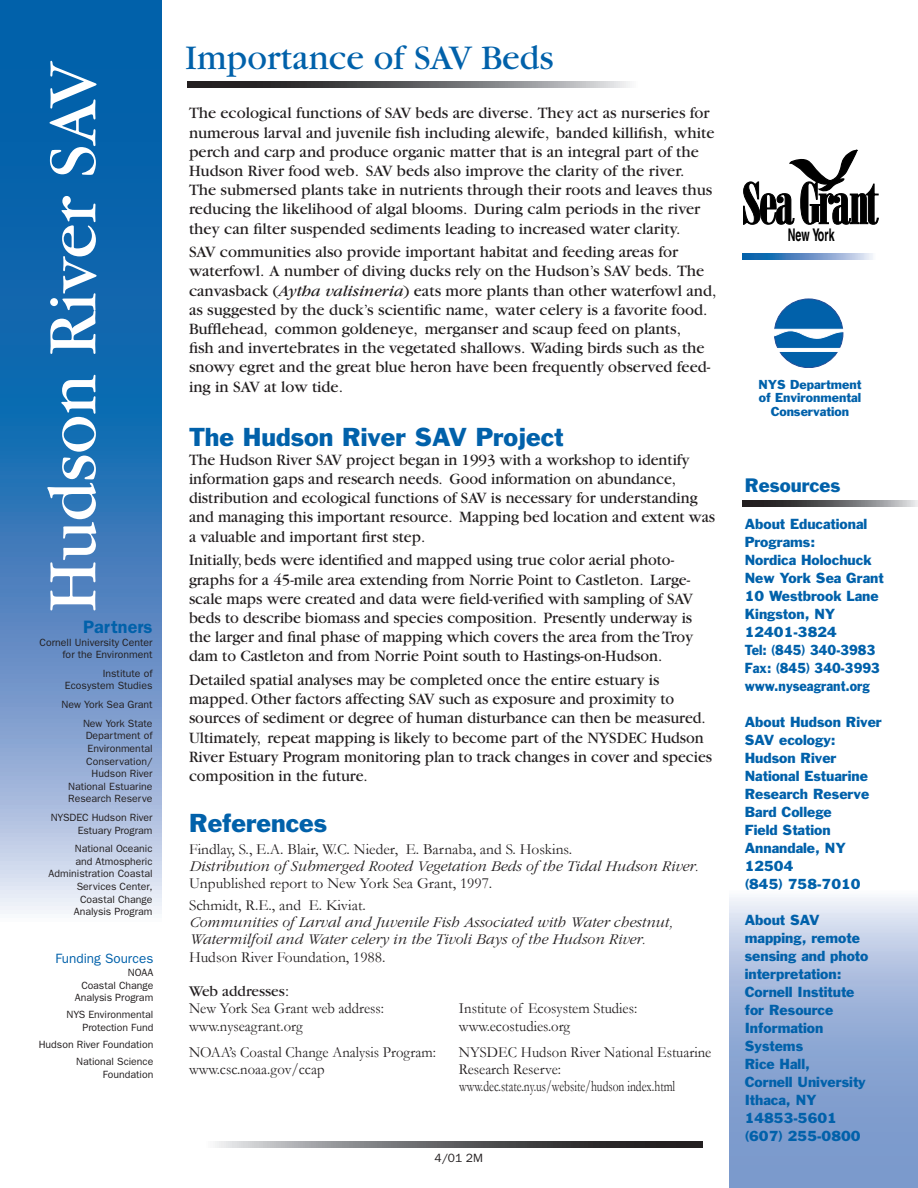
<style>
.page{position:relative;width:918px;height:1188px;background:#fff}
.page>*{position:absolute;margin:0;border:0;box-sizing:border-box;transform-origin:0 0}
.t1{font:72px "Garamond";color:#fff}
.t2{font:36px "Garamond";color:#0161aa}
.Subhead_1{font:24px "Franklin Gothic";color:#0161aa}
.Body_text{font:24px "Franklin Gothic";color:#0161aa}
.Subhead_2{font:18px "Franklin Gothic";color:#0161aa}
.Subhead_2-2{font:600 18px "Franklin Gothic";color:#0161aa}
.t3{font:700 condensed 17.4px "Helvetica";color:#000;scale:.75 1}
.Body_text-2{font:16.5px/19.2px "Garamond";color:#231f20}
.Body_text-3{font:15.45px "Garamond";color:#231f20;scale:.95 1}
.Body_text-4{font:15.45px/17.2px "Garamond";color:#231f20}
.Body_text-5{font:italic 300 15.45px/17.2px "Garamond";color:#231f20}
.Body_text-6{font:15.45px "Garamond";color:#231f20;scale:.75 1}
.Body_text-7{font:15.45px "Garamond";color:#231f20}
.Subhead_2-3{font:13.5px/18px "Franklin Gothic";color:#0161aa}
.Subhead_2-4{font:13.5px "Franklin Gothic";color:#0161aa;scale:.9 1}
.Small_text{font:13.5px "Franklin Gothic";color:#0161aa}
.t4{font:12px/13.5px "Franklin Gothic";color:#0161aa;text-align:center}
.t5{font:12px "Franklin Gothic";color:#231f20}
.Small_text-2{font:10.5px/12.6px "Franklin Gothic";color:#231f20;text-align:right}
.s1{font-style:italic}
.s2{font-weight:300;font-style:italic}
.s3{font-weight:400;font-style:normal}
</style>
<div class="page">
<svg style="left:0;top:0;width:162px;height:914px;background:#4182bd"></svg>
<svg style="left:729px;top:897px;width:189px;height:291px;background:#9bb2d8"></svg>
<svg style="left:743px;top:149px;width:136px;height:76px"></svg>
<svg style="left:742px;top:501px;width:176px;height:6px"></svg>
<svg style="left:215px;top:1142px;width:487px;height:6px;background:#68686a"></svg>
<svg style="left:742px;top:254px;width:131px;height:6px"></svg>
<svg style="left:187px;top:81px;width:443px;height:6px;background:#686769"></svg>
<div style="left:774px;top:299px;width:69px;height:69px;background:#0161aa;border-radius:50%"></div>
<svg style="left:777px;top:348px;width:63px;height:4px"></svg>
<svg style="left:774px;top:329px;width:70px;height:10px"></svg>
<p class="t1" style="left:35px;top:612px;width:554px;rotate:-90deg">Hudson River SAV</p>
<p class="Subhead_2-2" style="left:83px;top:616px;width:71px">Partners</p>
<p class="Small_text-2" style="left:40px;top:636px;width:115px">Cornell University Center for the Environment</p>
<p class="Small_text-2" style="left:103px;top:667px;width:51px">Institute of</p>
<p class="Small_text-2" style="left:65px;top:679px;width:89px">Ecosystem Studies</p>
<p class="Small_text-2" style="left:62px;top:698px;width:92px">New York Sea Grant</p>
<p class="Small_text-2" style="left:83px;top:717px;width:71px;text-align:justify">New York State Department of Environmental Conservation/</p>
<p class="Small_text-2" style="left:92px;top:767px;width:62px">Hudson River</p>
<p class="Small_text-2" style="left:68px;top:780px;width:86px;text-align:left">National Estuarine<br>Research Reserve</p>
<p class="Small_text-2" style="left:51px;top:811px;width:103px">NYSDEC Hudson River</p>
<p class="Small_text-2" style="left:78px;top:824px;width:76px">Estuary Program</p>
<p class="Small_text-2" style="left:75px;top:842px;width:79px">National Oceanic</p>
<p class="Small_text-2" style="left:49px;top:855px;width:105px">and Atmospheric<br>Administration Coastal</p>
<p class="Small_text-2" style="left:77px;top:880px;width:77px">Services Center,</p>
<p class="Small_text-2" style="left:80px;top:893px;width:74px">Coastal Change</p>
<p class="Small_text-2" style="left:74px;top:905px;width:80px">Analysis Program</p>
<p class="Small_text" style="left:55px;top:951px;width:100px">Funding Sources</p>
<p class="Small_text-2" style="left:128px;top:966px;width:27px">NOAA</p>
<p class="Small_text-2" style="left:81px;top:979px;width:74px">Coastal Change</p>
<p class="Small_text-2" style="left:75px;top:991px;width:80px">Analysis Program</p>
<p class="Small_text-2" style="left:66px;top:1008px;width:88px">NYS Environmental<br>Protection Fund</p>
<p class="Small_text-2" style="left:39px;top:1038px;width:116px">Hudson River Foundation</p>
<p class="Small_text-2" style="left:76px;top:1055px;width:79px">National Science</p>
<p class="Small_text-2" style="left:103px;top:1068px;width:52px">Foundation</p>
<p class="t2" style="left:186px;top:39px;width:370px">Importance of SAV Beds</p>
<p class="Body_text-2" style="left:189px;top:104px;width:527px">The ecological functions of SAV beds are diverse. They act as nurseries for numerous larval and juvenile fish including alewife, banded killifish, white perch and carp and produce organic matter that is an integral part of the Hudson River food web. SAV beds also improve the clarity of the river.<br>The submersed plants take in nutrients through their roots and leaves thus reducing the likelihood of algal blooms. During calm periods in the river they can filter suspended sediments leading to increased water clarity.</p>
<p class="Body_text-2" style="left:189px;top:243px;width:529px">SAV communities also provide important habitat and feeding areas for waterfowl. A number of diving ducks rely on the Hudson’s SAV beds. The canvasback (<span class="s1">Aytha valisineria</span>) eats more plants than other waterfowl and, as suggested by the duck’s scientific name, water celery is a favorite food.<br>Bufflehead, common goldeneye, merganser and scaup feed on plants,<br>fish and invertebrates in the vegetated shallows. Wading birds such as the snowy egret and the great blue heron have been frequently observed feed‑ ing in SAV at low tide.</p>
<p class="Subhead_1" style="left:189px;top:421px;width:376px">The Hudson River SAV Project</p>
<p class="Body_text-2" style="left:189px;top:450px;width:528px">The Hudson River SAV project began in 1993 with a workshop to identify information gaps and research needs. Good information on abundance, distribution and ecological functions of SAV is necessary for understanding and managing this important resource. Mapping bed location and extent was a valuable and important first step.</p>
<p class="Body_text-2" style="left:189px;top:551px;width:506px">Initially, beds were identified and mapped using true color aerial photo‑ graphs for a 45-mile area extending from Norrie Point to Castleton. Large&shy;scale maps were created and data were field-verified with sampling of SAV beds to describe biomass and species composition. Presently underway is the larger and final phase of mapping which covers the area from the Troy dam to Castleton and from Norrie Point south to Hastings‑on-Hudson.</p>
<p class="Body_text-2" style="left:189px;top:671px;width:525px">Detailed spatial analyses may be completed once the entire estuary is mapped. Other factors affecting SAV such as exposure and proximity to sources of sediment or degree of human disturbance can then be measured.<br>Ultimately, repeat mapping is likely to become part of the NYSDEC Hudson River Estuary Program monitoring plan to track changes in cover and species composition in the future.</p>
<p class="Body_text" style="left:189px;top:807px;width:140px">References</p>
<p class="Body_text-4" style="left:189px;top:840px;width:511px">Findlay, S., E.A. Blair, W.C. Nieder, E. Barnaba, and S. Hoskins.<br><span class="s2">Distribution of Submerged Rooted Vegetation Beds of the Tidal Hudson River.<br></span>Unpublished report to New York Sea Grant, 1997.</p>
<p class="Body_text-5" style="left:189px;top:896px;width:485px"><span class="s3">Schmidt, R.E., and E. Kiviat.<br></span>Communities of Larval and Juvenile Fish Associated with Water chestnut,<br>Watermilfoil and Water celery in the Tivoli Bays of the Hudson River.</p>
<p class="Body_text-4" style="left:189px;top:948px;width:198px">Hudson River Foundation, 1988.</p>
<p class="Body_text-7" style="left:189px;top:983px;width:102px">Web addresses:</p>
<p class="Body_text-3" style="left:189px;top:999px;width:207px">New York Sea Grant web address:</p>
<p class="Body_text-3" style="left:459px;top:999px;width:189px">Institute of Ecosystem Studies:</p>
<p class="Body_text-3" style="left:189px;top:1016px;width:121px">www.nyseagrant.org</p>
<p class="Body_text-3" style="left:459px;top:1016px;width:119px">www.ecostudies.org</p>
<p class="Body_text-3" style="left:189px;top:1043px;width:261px">NOAA’s Coastal Change Analysis Program:</p>
<p class="Body_text-3" style="left:459px;top:1043px;width:267px">NYSDEC Hudson River National Estuarine</p>
<p class="Body_text-3" style="left:189px;top:1060px;width:144px">www.csc.noaa.gov/ccap</p>
<p class="Body_text-3" style="left:459px;top:1060px;width:109px">Research Reserve:</p>
<p class="Body_text-6" style="left:459px;top:1077px;width:290px">www.dec.state.ny.us/website/hudson index.html</p>
<p class="t5" style="left:434px;top:1151px;width:50px">4/01 2M</p>
<p class="t3" style="left:788px;top:224px;width:64px">New York</p>
<p class="t4" style="left:759px;top:377px;width:104px">NYS Department of Environmental<br>Conservation</p>
<p class="Subhead_2" style="left:745px;top:473px;width:97px">Resources</p>
<p class="Subhead_2-3" style="left:745px;top:515px;width:124px">About Educational<br>Programs:</p>
<p class="Subhead_2-3" style="left:745px;top:551px;width:128px">Nordica Holochuck</p>
<p class="Subhead_2-3" style="left:745px;top:569px;width:141px">New York Sea Grant</p>
<p class="Subhead_2-3" style="left:745px;top:587px;width:135px">10 Westbrook Lane</p>
<p class="Subhead_2-3" style="left:745px;top:605px;width:92px">Kingston, NY</p>
<p class="Subhead_2-3" style="left:745px;top:623px;width:94px">12401-3824</p>
<p class="Subhead_2-4" style="left:745px;top:641px;width:147px">Tel: (845) 340-3983</p>
<p class="Subhead_2-4" style="left:745px;top:659px;width:152px">Fax: (845) 340-3993</p>
<p class="Subhead_2-4" style="left:745px;top:677px;width:140px">www.nyseagrant.org</p>
<p class="Subhead_2-3" style="left:745px;top:713px;width:139px">About Hudson River<br>SAV ecology:</p>
<p class="Subhead_2-3" style="left:745px;top:749px;width:126px">Hudson River<br>National Estuarine<br>Research Reserve</p>
<p class="Subhead_2-3" style="left:745px;top:803px;width:89px">Bard College</p>
<p class="Subhead_2-3" style="left:745px;top:821px;width:87px">Field Station</p>
<p class="Subhead_2-3" style="left:745px;top:839px;width:103px">Annandale, NY<br>12504</p>
<p class="Subhead_2-3" style="left:745px;top:875px;width:117px">(845) 758‑7010</p>
<p class="Subhead_2-3" style="left:745px;top:911px;width:125px">About SAV mapping, remote sensing and photo interpretation:</p>
<p class="Subhead_2-3" style="left:745px;top:983px;width:111px">Cornell Institute</p>
<p class="Subhead_2-3" style="left:745px;top:1001px;width:90px">for Resource<br>Information<br>Systems</p>
<p class="Subhead_2-3" style="left:745px;top:1055px;width:67px">Rice Hall,</p>
<p class="Subhead_2-3" style="left:745px;top:1073px;width:123px">Cornell University</p>
<p class="Subhead_2-3" style="left:745px;top:1091px;width:94px">Ithaca, NY<br>14853‑5601</p>
<p class="Subhead_2-3" style="left:745px;top:1127px;width:117px">(607) 255‑0800</p>
</div>
